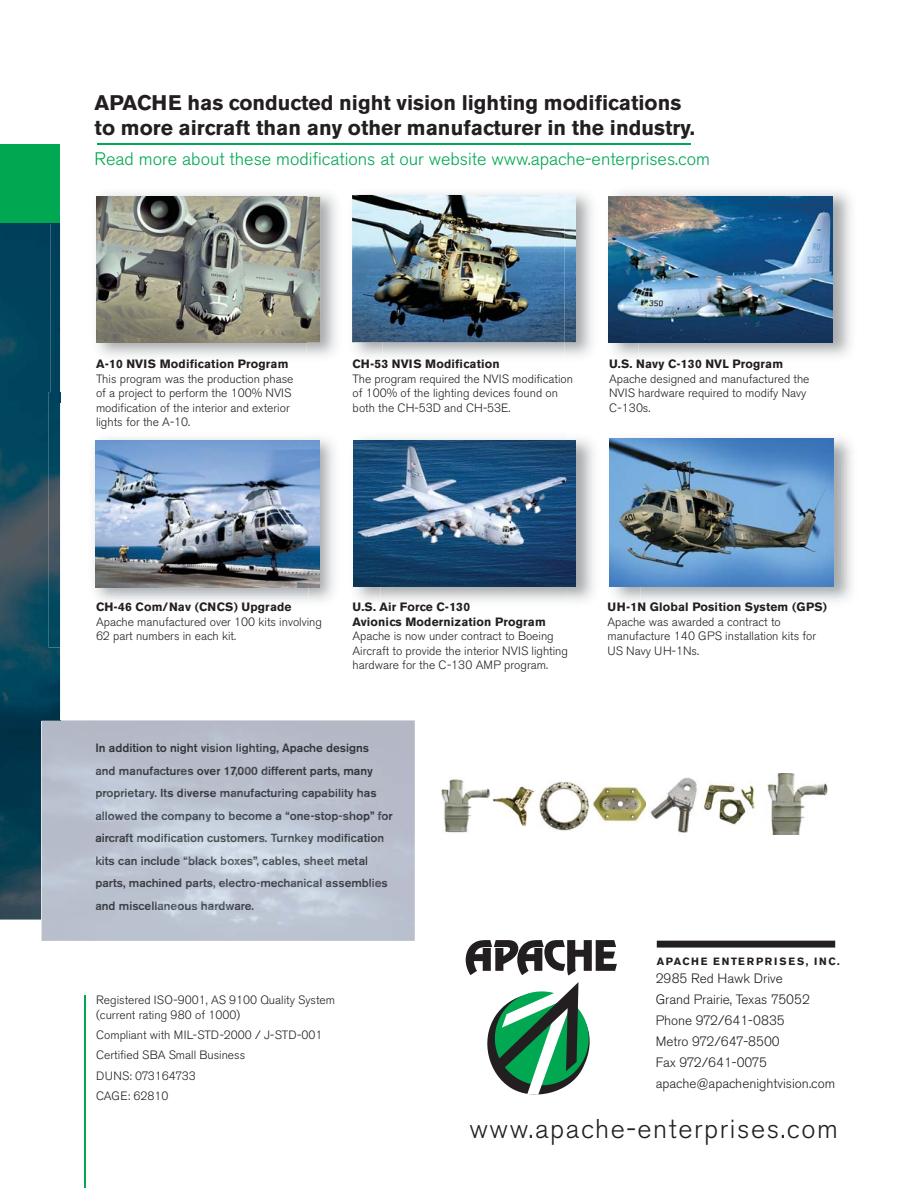
<style>
.page{position:relative;width:918px;height:1188px;background:#fff}
.page>*{position:absolute;margin:0;border:0;box-sizing:border-box;transform-origin:0 0}
.t1{font:300 27px "Akzidenz Grotesk BE";letter-spacing:.06em;color:#231f20}
.t2{font:700 21px/25.2px "Akzidenz Grotesk BE";color:#231f20}
.t3{font:300 18px "Akzidenz Grotesk BE";color:#00a851}
.t4{font:300 13.5px/21px "Akzidenz Grotesk BE";color:#231f20}
.t5{font:300 12px/14.4px "Akzidenz Grotesk BE";color:#231f20}
.t6{font:500 12px/22.5px "Akzidenz Grotesk BE";color:#37393f}
.t7{font:700 12px/14.4px "Akzidenz Grotesk BE";letter-spacing:.015em;color:#231f20}
.t8{font:700 10.5px "Akzidenz Grotesk BE";letter-spacing:.175em;color:#231f20}
.s1{color:#33353c}
.s2{color:#33343b}
.s3{color:#35373e}
.s4{color:#3c3f46}
.s5{color:#3b3d44}
.s6{color:#35373d}
.s7{color:#34363d}
.s8{color:#40444b}
.s9{color:#3d4047}
.s10{color:#373940}
.s11{color:#36383f}
.s12{color:#393b42}
.s13{color:#383a41}
.s14{color:#41454c}
.s15{color:#444950}
.s16{color:#3e4148}
.s17{color:#3b3e45}
.s18{color:#43484f}
.s19{color:#474c53}
.s20{color:#464b52}
.s21{color:#3f434a}
.s22{color:#42464e}
.s23{color:#3e4249}
.s24{color:#494f55}
.s25{color:#4b5157}
.s26{color:#484d54}
.s27{color:#494f56}
.s28{color:#4a5056}
.s29{color:#4a4f55}
.s30{color:#494e55}
.s31{color:#4d5359}
.s32{color:#3a3c43}
</style>
<div class="page">
<div style="left:0;top:144px;width:60px;height:80px;background:#00a851"></div>
<img style="left:0;top:224px;width:60px;height:696px">
<img style="left:51px;top:193px;width:514px;height:199px">
<img style="left:96px;top:197px;width:211px;height:146px">
<img style="left:60px;top:403px;width:505px;height:245px">
<img style="left:381px;top:441px;width:184px;height:145px">
<img style="left:49px;top:392px;width:11px;height:256px">
<svg style="left:51px;top:392px;width:9px;height:10px"></svg>
<img style="left:308px;top:403px;width:73px;height:245px">
<img style="left:96px;top:440px;width:223px;height:147px">
<img style="left:307px;top:193px;width:76px;height:199px">
<img style="left:352px;top:195px;width:213px;height:147px">
<img style="left:565px;top:191px;width:287px;height:410px">
<img style="left:609px;top:439px;width:224px;height:147px">
<img style="left:593px;top:784px;width:52px;height:38px">
<img style="left:650px;top:777px;width:47px;height:56px">
<img style="left:703px;top:781px;width:53px;height:45px">
<img style="left:767px;top:774px;width:61px;height:61px">
<img style="left:539px;top:781px;width:50px;height:50px">
<img style="left:492px;top:784px;width:43px;height:42px">
<img style="left:441px;top:778px;width:49px;height:56px">
<img style="left:566px;top:392px;width:74px;height:11px">
<img style="left:566px;top:392px;width:73px;height:10px">
<img style="left:609px;top:197px;width:224px;height:146px">
<svg style="left:487px;top:982px;width:103px;height:113px"></svg>
<svg style="left:466px;top:940px;width:151px;height:35px"></svg>
<div style="left:657px;top:941px;width:178px;height:7px;background:#231f20"></div>
<hr style="left:84px;top:995px;width:2px;height:193px;background:#00a851">
<hr style="left:97px;top:143px;width:594px;height:2px;background:#00a851">
<img style="left:60px;top:720px;width:355px;height:1px">
<svg style="left:42px;top:720px;width:18px;height:1px"></svg>
<div style="left:96px;top:744px;width:273px;height:10px;background:#b4bac6"></div>
<h2 class="t2" style="left:95px;top:92px;width:602px">APACHE has conducted night vision lighting modifications to more aircraft than any other manufacturer in the industry.</h2>
<h3 class="t3" style="left:95px;top:153px;width:617px">Read more about these modifications at our website www.apache-enterprises.com</h3>
<p class="t7" style="left:96px;top:358px;width:194px">A-10 NVIS Modification Program</p>
<p class="t5" style="left:96px;top:373px;width:199px">This program was the production phase of a project to perform the 100% NVIS modification of the interior and exterior lights for the A-10.</p>
<p class="t7" style="left:353px;top:358px;width:149px">CH-53 NVIS Modification</p>
<p class="t5" style="left:353px;top:373px;width:222px">The program required the NVIS modification of 100% of the lighting devices found on both the CH-53D and CH-53E.</p>
<p class="t7" style="left:609px;top:358px;width:176px">U.S. Navy C-130 NVL Program</p>
<p class="t5" style="left:609px;top:373px;width:202px">Apache designed and manufactured the<br>NVIS hardware required to modify Navy<br>C-130s.</p>
<p class="t7" style="left:96px;top:601px;width:197px">CH-46 Com/Nav (CNCS) Upgrade</p>
<p class="t5" style="left:96px;top:616px;width:228px">Apache manufactured over 100 kits involving<br>62 part numbers in each kit.</p>
<p class="t7" style="left:353px;top:601px;width:195px">U.S. Air Force C-130<br>Avionics Modernization Program</p>
<p class="t5" style="left:353px;top:630px;width:217px">Apache is now under contract to Boeing<br>Aircraft to provide the interior NVIS lighting hardware for the C-130 AMP program.</p>
<p class="t6" style="left:95px;top:738px;width:299px"><span class="s1">In</span> <span class="s2">add</span><span class="s1">ition to nig</span><span class="s3">ht</span> vis<span class="s4">ion</span> <span class="s5">light</span>ing<span class="s6">, A</span><span class="s7">pac</span><span class="s1">he des</span><span class="s2">igns<br></span><span class="s8">and</span> <span class="s9">ma</span><span class="s10">nufacture</span>s o<span class="s11">ver</span> <span class="s6">17</span><span class="s10">,00</span><span class="s12">0 d</span><span class="s10">iff</span>ere<span class="s13">nt</span> par<span class="s7">ts,</span> <span class="s1">ma</span><span class="s7">ny </span><span class="s14">pro</span><span class="s15">prieta</span><span class="s14">ry.</span> <span class="s16">It</span><span class="s12">s d</span><span class="s17">ive</span><span class="s10">rse</span> <span class="s12">manuf</span><span class="s9">act</span><span class="s17">uring</span> cap<span class="s13">ab</span><span class="s17">i</span><span class="s16">lit</span><span class="s12">y h</span><span class="s11">as </span><span class="s14">all</span><span class="s18">owe</span><span class="s19">d t</span><span class="s20">h</span><span class="s21">e</span> <span class="s14">com</span><span class="s18">pan</span><span class="s22">y</span> <span class="s15">to b</span><span class="s14">eco</span><span class="s21">me</span> <span class="s23">a “</span><span class="s16">one</span><span class="s17">-st</span><span class="s12">op-</span><span class="s4">sh</span><span class="s12">o</span><span class="s11">p”</span> for air<span class="s13">c</span><span class="s12">raf</span><span class="s9">t</span> <span class="s20">mod</span><span class="s24">ificat</span><span class="s25">ion</span> <span class="s24">custo</span><span class="s26">mers.</span> <span class="s20">Turnkey m</span><span class="s21">odific</span><span class="s17">ati</span><span class="s5">on </span><span class="s8">kit</span><span class="s23">s c</span><span class="s14">an</span> <span class="s21">inc</span><span class="s9">lud</span><span class="s16">e “</span><span class="s26">b</span><span class="s20">la</span><span class="s18">c</span><span class="s27">k</span> <span class="s28">box</span><span class="s29">es”</span><span class="s30">, c</span><span class="s31">ab</span><span class="s24">les,</span> <span class="s26">sh</span><span class="s30">eet</span> <span class="s18">meta</span><span class="s21">l </span><span class="s4">par</span><span class="s5">ts,</span> <span class="s32">ma</span><span class="s5">chined</span> <span class="s23">pa</span><span class="s8">rts</span><span class="s14">, e</span><span class="s18">le</span><span class="s14">c</span><span class="s8">tro</span><span class="s20">-me</span><span class="s18">chanic</span><span class="s26">a</span><span class="s20">l</span> <span class="s8">ass</span><span class="s4">emb</span><span class="s32">lie</span><span class="s12">s </span><span class="s5">and</span> <span class="s17">mi</span><span class="s4">sce</span><span class="s21">lla</span><span class="s20">neo</span><span class="s14">us</span> <span class="s28">har</span><span class="s27">dw</span><span class="s14">a</span><span class="s8">re.</span></p>
<p class="t5" style="left:96px;top:994px;width:240px">Registered ISO-9001, AS 9100 Quality System (current rating 980 of 1000)</p>
<p class="t5" style="left:96px;top:1026px;width:228px;line-height:20.4px">Compliant with MIL-STD-2000 / J-STD-001<br>Certified SBA Small Business<br>DUNS: 073164733<br>CAGE: 62810</p>
<p class="t7" style="left:608px;top:601px;width:221px">UH-1N Global Position System (GPS)</p>
<p class="t5" style="left:608px;top:616px;width:210px">Apache was awarded a contract to manufacture 140 GPS installation kits for<br>US Navy UH-1Ns.</p>
<p class="t8" style="left:657px;top:957px;width:184px">APACHE ENTERPRISES, INC.</p>
<p class="t4" style="left:656px;top:970px;width:181px">2985 Red Hawk Drive<br>Grand Prairie, Texas 75052<br>Phone 972/641-0835<br>Metro 972/647-8500<br>Fax 972/641-0075 apache@apachenightvision.com</p>
<h1 class="t1" style="left:469px;top:1119px;width:370px">www.apache-enterprises.com</h1>
</div>
